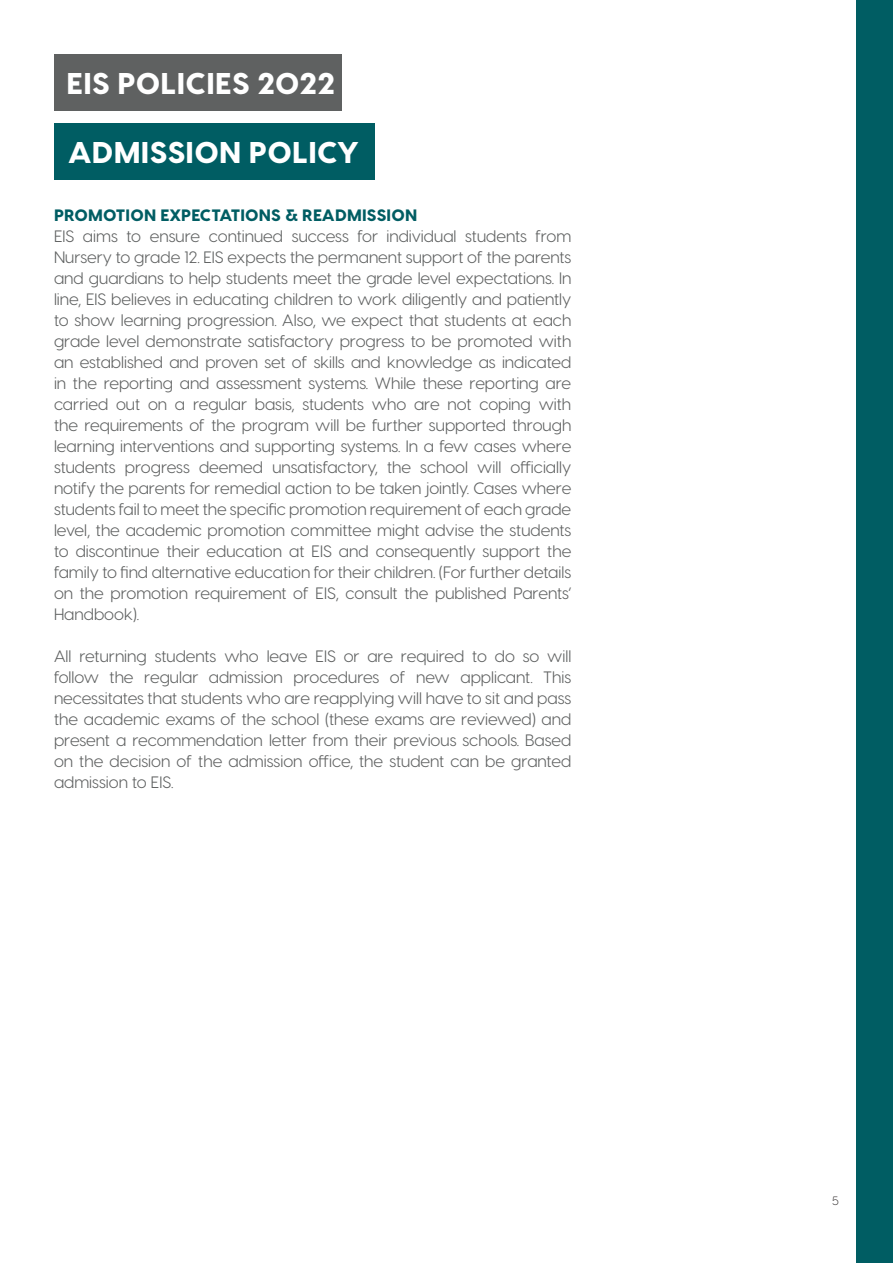
<style>
.page{position:relative;width:893px;height:1263px;background:#fff}
.page>*{position:absolute;margin:0;border:0;box-sizing:border-box;transform-origin:0 0}
.t1{font:800 30px "Visby CF";letter-spacing:.01em;color:#fff}
.t2{font:16.5px/21px "Visby CF";color:#5f6161;text-align:justify}
.t3{font:800 16.5px "Visby CF";letter-spacing:.01em;color:#005d63}
.t4{font:300 12px "Visby CF";color:#231f20}
</style>
<div class="page">
<div style="left:54px;top:54px;width:287px;height:57px;background:#5f6161"></div>
<div style="left:54px;top:123px;width:320px;height:57px;background:#005d63"></div>
<div style="left:856px;top:0;width:37px;height:1263px;background:#005d63"></div>
<h1 class="t1" style="left:67px;top:64px;width:270px">EIS POLICIES 2022</h1>
<p class="t1" style="left:68px;top:133px;width:293px">ADMISSION POLICY</p>
<p class="t3" style="left:54px;top:204px;width:365px">PROMOTION EXPECTATIONS &amp; READMISSION</p>
<p class="t2" style="left:54px;top:225px;width:519px">EIS aims to ensure continued success for individual students from Nursery to grade 12. EIS expects the permanent support of the parents and guardians to help students meet the grade level expectations. In line, EIS believes in educating children to work diligently and patiently to show learning progression. Also, we expect that students at each grade level demonstrate satisfactory progress to be promoted with an established and proven set of skills and knowledge as indicated in the reporting and assessment systems. While these reporting are carried out on a regular basis, students who are not coping with the requirements of the program will be further supported through learning interventions and supporting systems. In a few cases where students progress deemed unsatisfactory, the school will officially notify the parents for remedial action to be taken jointly. Cases where students fail to meet the specific promotion requirement of each grade level, the academic promotion committee might advise the students to discontinue their education at EIS and consequently support the family to find alternative education for their children. (For further details on the promotion requirement of EIS, consult the published Parents’ Handbook).</p>
<p class="t2" style="left:54px;top:645px;width:519px">All returning students who leave EIS or are required to do so will follow the regular admission procedures of new applicant. This necessitates that students who are reapplying will have to sit and pass the academic exams of the school (these exams are reviewed) and present a recommendation letter from their previous schools. Based on the decision of the admission office, the student can be granted admission to EIS.</p>
<p class="t4" style="left:832px;top:1193px;width:8px">5</p>
</div>
